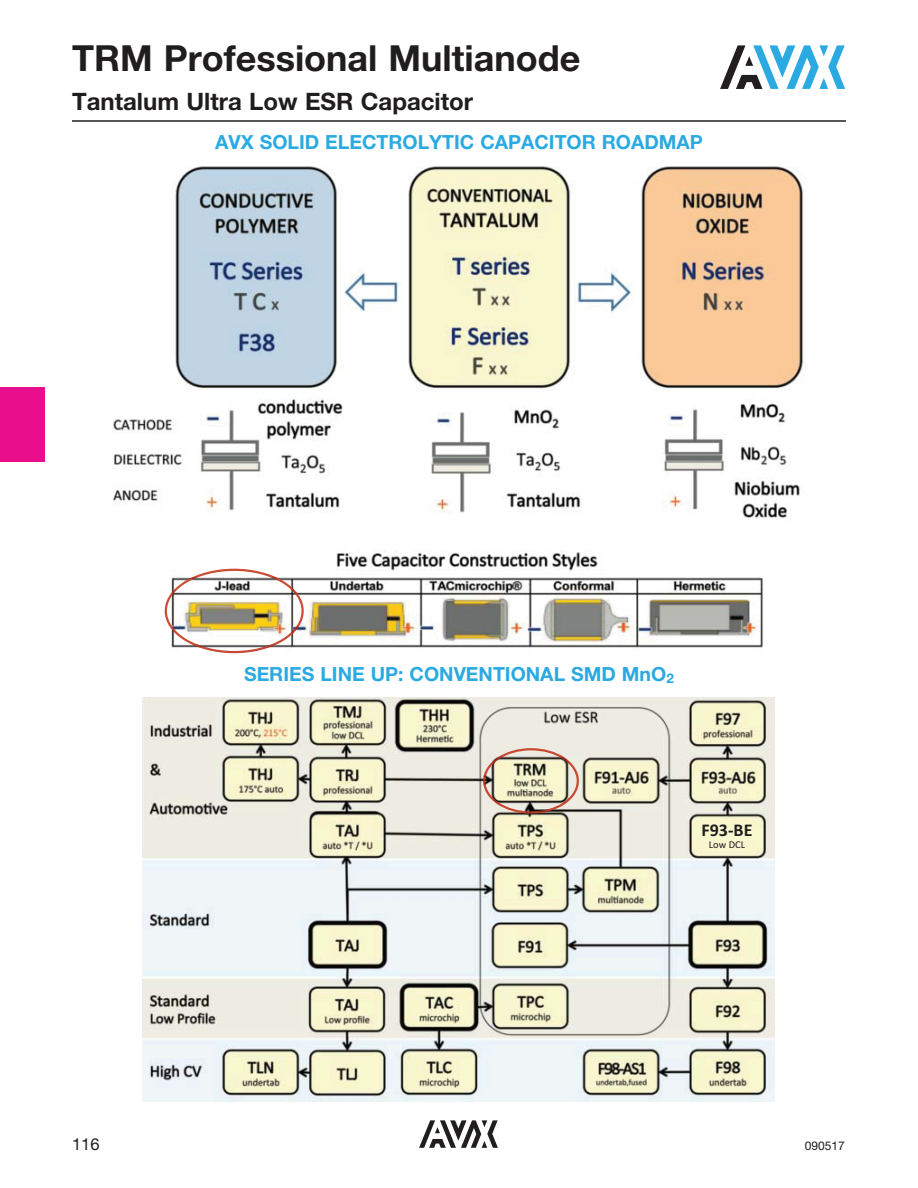
<style>
.page{position:relative;width:918px;height:1188px;background:#fff}
.page>*{position:absolute;margin:0;border:0;box-sizing:border-box;transform-origin:0 0}
.t1{font:700 36px "Helvetica Neue LT Std";color:#201d1e}
.t2{font:700 24px "Helvetica Neue LT Std";color:#201d1e}
.t3{font:700 19.5px "Helvetica Neue LT Std";color:#2baae2}
.t4{font:700 18px "Calibri";color:#201d1e}
.t5{font:16.5px "Helvetica Neue LT Std";color:#201d1e}
.t6{font:12px "Helvetica Neue LT Std";color:#201d1e}
.t7{font:10.5px "Calibri";color:#201d1e}
.s1{font-size:13.5px}
</style>
<div class="page">
<div style="left:0;top:388px;width:45px;height:74px;background:#e90e8b"></div>
<svg style="left:720px;top:45px;width:125px;height:44px"></svg>
<svg style="left:419px;top:1120px;width:79px;height:28px"></svg>
<hr style="left:72px;top:120px;width:774px;height:2px;background:#201d1e">
<img style="left:113px;top:166px;width:693px;height:488px">
<img style="left:143px;top:698px;width:632px;height:404px">
<img style="left:165px;top:569px;width:139px;height:84px">
<img style="left:483px;top:748px;width:96px;height:66px">
<h1 class="t1" style="left:72px;top:45px;width:510px">TRM Professional Multianode</h1>
<p class="t2" style="left:72px;top:93px;width:403px">Tantalum Ultra Low ESR Capacitor</p>
<p class="t3" style="left:215px;top:135px;width:489px">AVX SOLID ELECTROLYTIC CAPACITOR ROADMAP</p>
<p class="t3" style="left:244px;top:667px;width:431px">SERIES LINE UP: CONVENTIONAL SMD MnO<span class="s1">2</span></p>
<p class="t4" style="left:702px;top:820px;width:52px">F93-BE</p>
<p class="t7" style="left:709px;top:838px;width:38px">Low DCL</p>
<p class="t5" style="left:72px;top:1138px;width:29px">116</p>
<p class="t6" style="left:805px;top:1141px;width:42px">090517</p>
</div>
